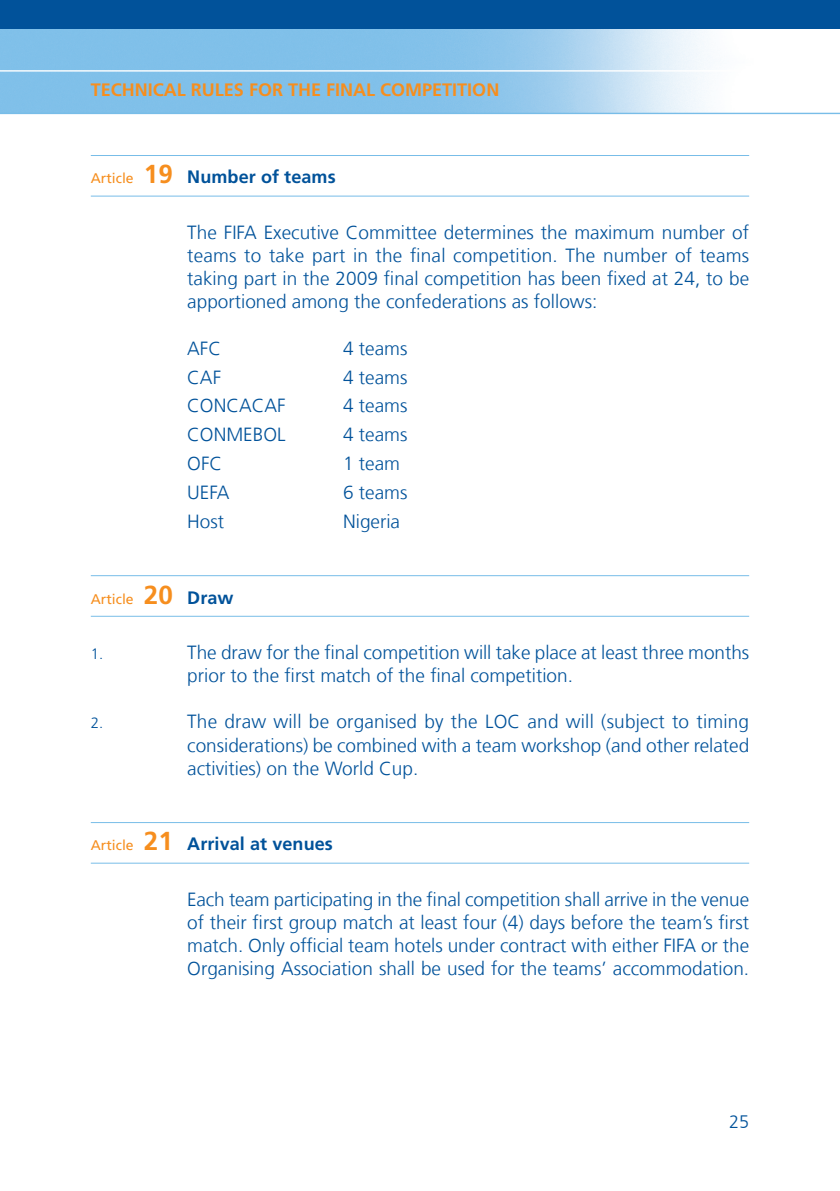
<style>
.page{position:relative;width:840px;height:1191px;background:#fff}
.page>*{position:absolute;margin:0;border:0;box-sizing:border-box;transform-origin:0 0}
.t1{font:300 19px/23.2px "Frutiger LT Com";color:#01529a;text-align:justify}
.t2{font:700 18px "Frutiger LT Com";letter-spacing:.005em;color:#01529a}
.t3{font:700 18px "Frutiger LT Com";color:#f68e1e}
.t4{font:300 18px "Frutiger LT Com";color:#01529a}
.t5{font:300 15px "Frutiger LT Com";color:#01529a}
.t6{font:14px "Frutiger LT Com";color:#f68e1e}
.s1{font-weight:400;font-size:14px;color:#f68e1e}
.s2{font-size:26px;color:#f68e1e}
.s3{font-weight:700;font-size:26px}
.s4{font-weight:700;font-size:18px;color:#01529a}
</style>
<div class="page">
<img style="left:0;top:28px;width:839px;height:85px">
<div style="left:0;top:0;width:839px;height:28px;background:#01529a"></div>
<hr style="left:0;top:70px;width:839px;height:2px;background:#fff">
<hr style="left:0;top:113px;width:839px;height:1px;background:#78bde8">
<hr style="left:91px;top:155px;width:657px;height:1px;background:#78bde8">
<hr style="left:91px;top:196px;width:657px;height:1px;background:#78bde8">
<hr style="left:91px;top:575px;width:657px;height:1px;background:#78bde8">
<hr style="left:91px;top:616px;width:657px;height:1px;background:#78bde8">
<hr style="left:91px;top:822px;width:657px;height:1px;background:#78bde8">
<hr style="left:91px;top:862px;width:657px;height:1px;background:#78bde8">
<p class="t3" style="left:91px;top:82px;width:410px">TECHNICAL RULES FOR THE FINAL COMPETITION</p>
<p class="t2" style="left:91px;top:170px;width:246px"><span class="s1">Article</span> <span class="s2">19</span> Number of teams</p>
<p class="t1" style="left:187px;top:222px;width:563px">The FIFA Executive Committee determines the maximum number of teams to take part in the final competition. The number of teams taking part in the 2009 final competition has been fixed at 24, to be apportioned among the confederations as follows:</p>
<p class="t1" style="left:187px;top:338px;width:35px">AFC</p>
<p class="t1" style="left:343px;top:338px;width:66px">4 teams</p>
<p class="t1" style="left:187px;top:367px;width:35px">CAF</p>
<p class="t1" style="left:343px;top:367px;width:66px">4 teams</p>
<p class="t1" style="left:187px;top:396px;width:100px">CONCACAF</p>
<p class="t1" style="left:343px;top:396px;width:66px">4 teams</p>
<p class="t1" style="left:187px;top:425px;width:100px">CONMEBOL</p>
<p class="t1" style="left:343px;top:425px;width:66px">4 teams</p>
<p class="t1" style="left:187px;top:454px;width:36px">OFC</p>
<p class="t1" style="left:343px;top:454px;width:58px">1 team</p>
<p class="t1" style="left:187px;top:483px;width:44px">UEFA</p>
<p class="t1" style="left:343px;top:483px;width:66px">6 teams</p>
<p class="t1" style="left:187px;top:511px;width:38px">Host</p>
<p class="t1" style="left:343px;top:511px;width:58px">Nigeria</p>
<p class="t6" style="left:91px;top:593px;width:144px">Article <span class="s3">20</span> <span class="s4">Draw</span></p>
<p class="t5" style="left:91px;top:647px;width:14px">1.</p>
<p class="t1" style="left:187px;top:642px;width:563px">The draw for the final competition will take place at least three months prior to the first match of the final competition.</p>
<p class="t5" style="left:91px;top:717px;width:14px">2.</p>
<p class="t1" style="left:187px;top:712px;width:563px">The draw will be organised by the LOC and will (subject to timing considerations) be combined with a team workshop (and other related activities) on the World Cup.</p>
<p class="t2" style="left:91px;top:837px;width:243px"><span class="s1">Article</span> <span class="s2">21</span> Arrival at venues</p>
<p class="t1" style="left:187px;top:889px;width:563px">Each team participating in the final competition shall arrive in the venue of their first group match at least four (4) days before the team’s first match. Only official team hotels under contract with either FIFA or the Organising Association shall be used for the teams’ accommodation.</p>
<p class="t4" style="left:728px;top:1114px;width:22px">25</p>
</div>
